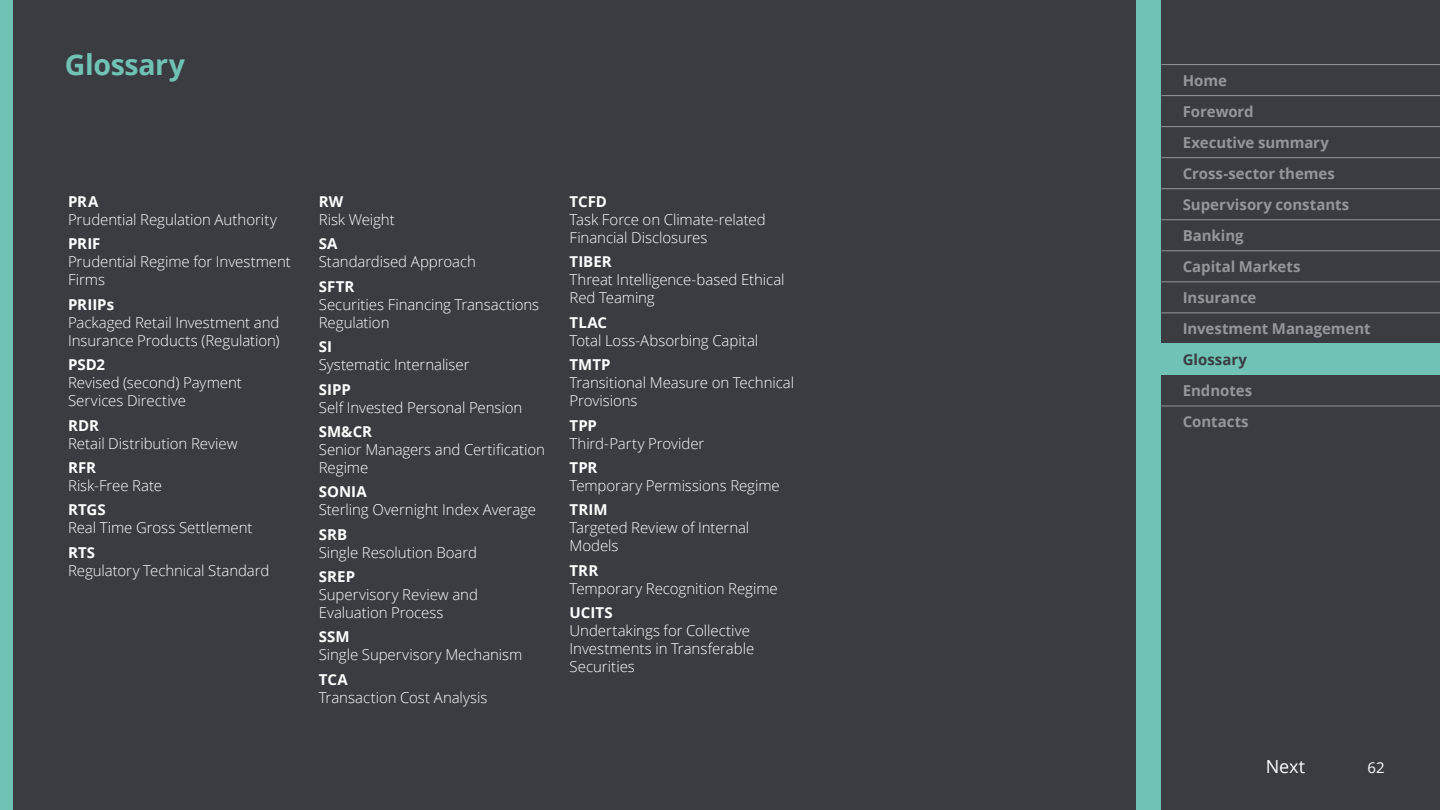
<style>
.page{position:relative;width:1440px;height:810px;background:#fff}
.page>*{position:absolute;margin:0;border:0;box-sizing:border-box;transform-origin:0 0}
.t1{font:700 28.5px "Open Sans";letter-spacing:-.01em;color:#6fc2b4}
.t2{font:18px "Open Sans";color:#fff}
.t3{font:300 15px/18px "Open Sans";letter-spacing:-.005em;color:#fff}
.t4{font:700 15px/31px "Open Sans";letter-spacing:-.005em;color:#94969a}
.t5{font:700 15px "Open Sans";letter-spacing:.005em;color:#fff}
.t6{font:700 15px "Open Sans";color:#3a3c42}
.t7{font:15px "Open Sans";color:#fff}
</style>
<div class="page">
<div style="left:11px;top:0;width:1126px;height:810px;background:#3a3c42"></div>
<div style="left:1136px;top:0;width:26px;height:810px;background:#6fc2b4"></div>
<div style="left:1162px;top:0;width:278px;height:810px;background:#3a3c42"></div>
<div style="left:0;top:0;width:13px;height:810px;background:#6fc2b4"></div>
<div style="left:1162px;top:344px;width:278px;height:31px;background:#6fc2b4"></div>
<hr style="left:1162px;top:406px;width:278px;height:1px;background:#94969a">
<hr style="left:1162px;top:64px;width:278px;height:1px;background:#94969a">
<hr style="left:1162px;top:95px;width:278px;height:1px;background:#94969a">
<hr style="left:1162px;top:126px;width:278px;height:1px;background:#94969a">
<hr style="left:1162px;top:157px;width:278px;height:1px;background:#94969a">
<hr style="left:1162px;top:188px;width:278px;height:1px;background:#94969a">
<hr style="left:1162px;top:219px;width:278px;height:1px;background:#94969a">
<hr style="left:1162px;top:250px;width:278px;height:1px;background:#94969a">
<hr style="left:1162px;top:281px;width:278px;height:1px;background:#94969a">
<hr style="left:1162px;top:312px;width:278px;height:1px;background:#94969a">
<h1 class="t1" style="left:65px;top:44px;width:122px">Glossary</h1>
<p class="t5" style="left:68px;top:191px;width:32px">PRA</p>
<p class="t3" style="left:68px;top:210px;width:210px">Prudential Regulation Authority</p>
<p class="t5" style="left:68px;top:233px;width:34px">PRIF</p>
<p class="t3" style="left:68px;top:253px;width:224px">Prudential Regime for Investment<br>Firms</p>
<p class="t5" style="left:68px;top:294px;width:48px">PRIIPs</p>
<p class="t3" style="left:68px;top:313px;width:213px">Packaged Retail Investment and<br>Insurance Products (Regulation)</p>
<p class="t5" style="left:68px;top:354px;width:39px">PSD2</p>
<p class="t3" style="left:68px;top:373px;width:175px">Revised (second) Payment<br>Services Directive</p>
<p class="t5" style="left:68px;top:415px;width:33px">RDR</p>
<p class="t3" style="left:68px;top:434px;width:171px">Retail Distribution Review</p>
<p class="t5" style="left:68px;top:457px;width:30px">RFR</p>
<p class="t3" style="left:68px;top:476px;width:96px">Risk‑Free Rate</p>
<p class="t5" style="left:68px;top:499px;width:39px">RTGS</p>
<p class="t3" style="left:68px;top:518px;width:186px">Real Time Gross Settlement</p>
<p class="t5" style="left:68px;top:542px;width:29px">RTS</p>
<p class="t3" style="left:68px;top:561px;width:203px">Regulatory Technical Standard</p>
<p class="t5" style="left:319px;top:191px;width:26px">RW</p>
<p class="t3" style="left:319px;top:210px;width:77px">Risk Weight</p>
<p class="t5" style="left:319px;top:233px;width:20px">SA</p>
<p class="t3" style="left:319px;top:253px;width:159px">Standardised Approach</p>
<p class="t5" style="left:319px;top:276px;width:37px">SFTR</p>
<p class="t3" style="left:319px;top:295px;width:222px">Securities Financing Transactions<br>Regulation</p>
<p class="t5" style="left:319px;top:336px;width:15px">SI</p>
<p class="t3" style="left:319px;top:355px;width:152px">Systematic Internaliser</p>
<p class="t5" style="left:319px;top:379px;width:33px">SIPP</p>
<p class="t3" style="left:319px;top:398px;width:205px">Self Invested Personal Pension</p>
<p class="t5" style="left:319px;top:421px;width:55px">SM&amp;CR</p>
<p class="t3" style="left:319px;top:440px;width:228px">Senior Managers and Certification<br>Regime</p>
<p class="t5" style="left:319px;top:481px;width:49px">SONIA</p>
<p class="t3" style="left:319px;top:500px;width:219px">Sterling Overnight Index Average</p>
<p class="t5" style="left:319px;top:524px;width:30px">SRB</p>
<p class="t3" style="left:319px;top:543px;width:160px">Single Resolution Board</p>
<p class="t5" style="left:319px;top:566px;width:38px">SREP</p>
<p class="t3" style="left:319px;top:585px;width:161px">Supervisory Review and<br>Evaluation Process</p>
<p class="t5" style="left:319px;top:626px;width:32px">SSM</p>
<p class="t3" style="left:319px;top:646px;width:205px">Single Supervisory Mechanism</p>
<p class="t5" style="left:319px;top:669px;width:30px">TCA</p>
<p class="t3" style="left:319px;top:688px;width:170px">Transaction Cost Analysis</p>
<p class="t5" style="left:570px;top:191px;width:39px">TCFD</p>
<p class="t3" style="left:570px;top:210px;width:198px">Task Force on Climate‑related<br>Financial Disclosures</p>
<p class="t5" style="left:570px;top:251px;width:44px">TIBER</p>
<p class="t3" style="left:570px;top:271px;width:217px">Threat Intelligence‑based Ethical<br>Red Teaming</p>
<p class="t5" style="left:570px;top:312px;width:39px">TLAC</p>
<p class="t3" style="left:570px;top:331px;width:190px">Total Loss‑Absorbing Capital</p>
<p class="t5" style="left:570px;top:354px;width:43px">TMTP</p>
<p class="t3" style="left:570px;top:373px;width:226px">Transitional Measure on Technical<br>Provisions</p>
<p class="t5" style="left:570px;top:414px;width:29px">TPP</p>
<p class="t3" style="left:570px;top:434px;width:136px">Third‑Party Provider</p>
<p class="t5" style="left:570px;top:457px;width:29px">TPR</p>
<p class="t3" style="left:570px;top:476px;width:212px">Temporary Permissions Regime</p>
<p class="t5" style="left:570px;top:499px;width:39px">TRIM</p>
<p class="t3" style="left:570px;top:518px;width:181px">Targeted Review of Internal<br>Models</p>
<p class="t5" style="left:570px;top:560px;width:30px">TRR</p>
<p class="t3" style="left:570px;top:579px;width:210px">Temporary Recognition Regime</p>
<p class="t5" style="left:570px;top:602px;width:45px">UCITS</p>
<p class="t3" style="left:570px;top:621px;width:186px">Undertakings for Collective<br>Investments in Transferable<br>Securities</p>
<p class="t4" style="left:1183px;top:64px;width:189px">Home<br>Foreword<br>Executive summary<br>Cross‑sector themes<br>Supervisory constants<br>Banking<br>Capital Markets<br>Insurance<br>Investment Management</p>
<p class="t6" style="left:1183px;top:349px;width:66px">Glossary</p>
<p class="t4" style="left:1183px;top:375px;width:71px">Endnotes<br>Contacts</p>
<p class="t2" style="left:1266px;top:754px;width:41px">Next</p>
<p class="t7" style="left:1368px;top:757px;width:19px">62</p>
</div>
